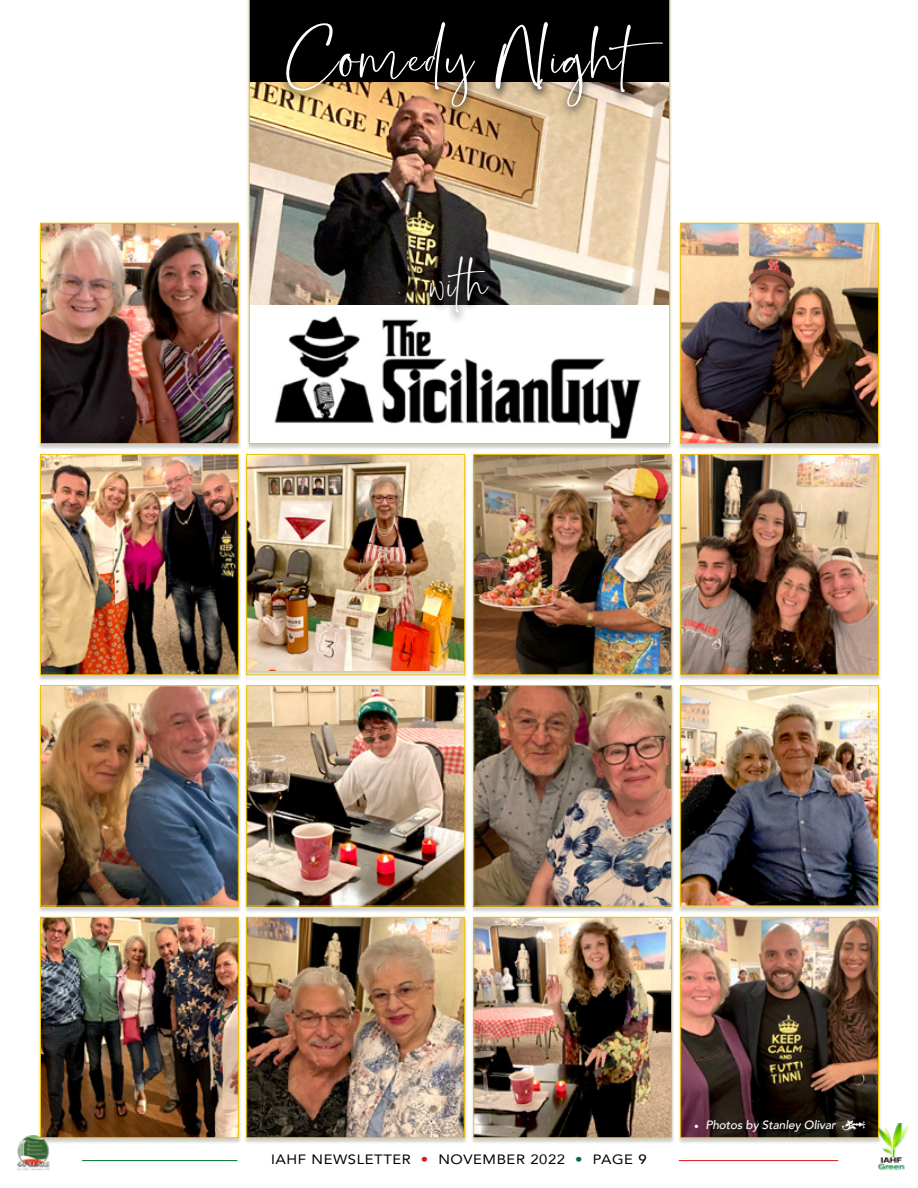
<style>
.page{position:relative;width:918px;height:1188px;background:#fff}
.page>*{position:absolute;margin:0;border:0;box-sizing:border-box;transform-origin:0 0}
.t1{font:51px "Gonestone Signature";letter-spacing:.03em;color:#fff;scale:1.28 1}
.t2{font:42.6px "Gonestone Signature";color:#fff;scale:1.05 1}
.t3{font:13.5px "Avenir";letter-spacing:.04em;color:#000;scale:1.1 1}
.t4{font:italic 500 12px "Avenir";letter-spacing:-.01em;color:#fff}
.s1{color:#d71920}
.s2{color:#006c32}
.s3{font-weight:500}
.s4{font-family:"Minion Pro";font-weight:700;font-style:normal}
</style>
<div class="page">
<div style="left:246px;top:0;width:426px;height:450px;background:#000;opacity:.2"></div>
<div style="left:471px;top:455px;width:204px;height:226px;background:#000;opacity:.2"></div>
<img style="left:475px;top:456px;width:195px;height:217px">
<div style="left:473px;top:454px;width:199px;height:221px;border:1px solid #edc303"></div>
<div style="left:471px;top:686px;width:204px;height:226px;background:#000;opacity:.2"></div>
<img style="left:475px;top:687px;width:195px;height:217px">
<div style="left:473px;top:685px;width:199px;height:221px;border:1px solid #edc303"></div>
<div style="left:471px;top:918px;width:204px;height:226px;background:#000;opacity:.2"></div>
<img style="left:475px;top:919px;width:195px;height:217px">
<div style="left:473px;top:917px;width:199px;height:221px;border:1px solid #edc303"></div>
<div style="left:244px;top:455px;width:224px;height:226px;background:#000;opacity:.2"></div>
<img style="left:248px;top:456px;width:215px;height:215px">
<div style="left:246px;top:454px;width:219px;height:221px;border:1px solid #edc303"></div>
<div style="left:244px;top:686px;width:224px;height:226px;background:#000;opacity:.2"></div>
<img style="left:248px;top:687px;width:215px;height:217px">
<div style="left:246px;top:685px;width:219px;height:221px;border:1px solid #edc303"></div>
<div style="left:244px;top:918px;width:224px;height:226px;background:#000;opacity:.2"></div>
<img style="left:248px;top:919px;width:215px;height:217px">
<div style="left:246px;top:917px;width:219px;height:221px;border:1px solid #edc303"></div>
<div style="left:678px;top:455px;width:204px;height:226px;background:#000;opacity:.2"></div>
<img style="left:682px;top:456px;width:195px;height:217px">
<div style="left:680px;top:454px;width:199px;height:221px;border:1px solid #edc303"></div>
<div style="left:678px;top:224px;width:204px;height:226px;background:#000;opacity:.2"></div>
<img style="left:682px;top:225px;width:195px;height:217px">
<div style="left:680px;top:223px;width:199px;height:221px;border:1px solid #edc303"></div>
<div style="left:678px;top:686px;width:204px;height:226px;background:#000;opacity:.2"></div>
<img style="left:682px;top:687px;width:195px;height:217px">
<div style="left:680px;top:685px;width:199px;height:221px;border:1px solid #edc303"></div>
<div style="left:678px;top:918px;width:204px;height:226px;background:#000;opacity:.2"></div>
<img style="left:682px;top:919px;width:195px;height:217px">
<div style="left:680px;top:917px;width:199px;height:221px;border:1px solid #edc303"></div>
<div style="left:38px;top:455px;width:204px;height:226px;background:#000;opacity:.2"></div>
<img style="left:42px;top:456px;width:195px;height:217px">
<div style="left:40px;top:454px;width:199px;height:221px;border:1px solid #edc303"></div>
<div style="left:38px;top:224px;width:204px;height:226px;background:#000;opacity:.2"></div>
<img style="left:42px;top:225px;width:195px;height:217px">
<div style="left:40px;top:223px;width:199px;height:221px;border:1px solid #edc303"></div>
<div style="left:38px;top:686px;width:204px;height:226px;background:#000;opacity:.2"></div>
<img style="left:42px;top:687px;width:195px;height:217px">
<div style="left:40px;top:685px;width:199px;height:221px;border:1px solid #edc303"></div>
<div style="left:38px;top:918px;width:204px;height:226px;background:#000;opacity:.2"></div>
<img style="left:42px;top:919px;width:195px;height:217px">
<div style="left:40px;top:917px;width:199px;height:221px;border:1px solid #edc303"></div>
<img style="left:249px;top:0;width:421px;height:444px">
<img style="left:877px;top:1124px;width:31px;height:46px">
<hr style="left:82px;top:1160px;width:155px;height:1px;background:#006c32">
<hr style="left:679px;top:1160px;width:159px;height:1px;background:#d71920">
<img style="left:16px;top:1134px;width:35px;height:37px">
<svg style="left:842px;top:1120px;width:23px;height:11px"></svg>
<h1 class="t1" style="left:288px;top:33px;width:306px">Comedy Night</h1>
<h2 class="t2" style="left:431px;top:263px;width:63px">with</h2>
<p class="t3" style="left:271px;top:1149px;width:343px">IAHF NEWSLETTER <span class="s1">•</span> NOVEMBER 2022 <span class="s2">•</span> PAGE <span class="s3">9</span></p>
<p class="t4" style="left:694px;top:1118px;width:143px"><span class="s4">•</span> Photos by Stanley Olivar</p>
</div>
